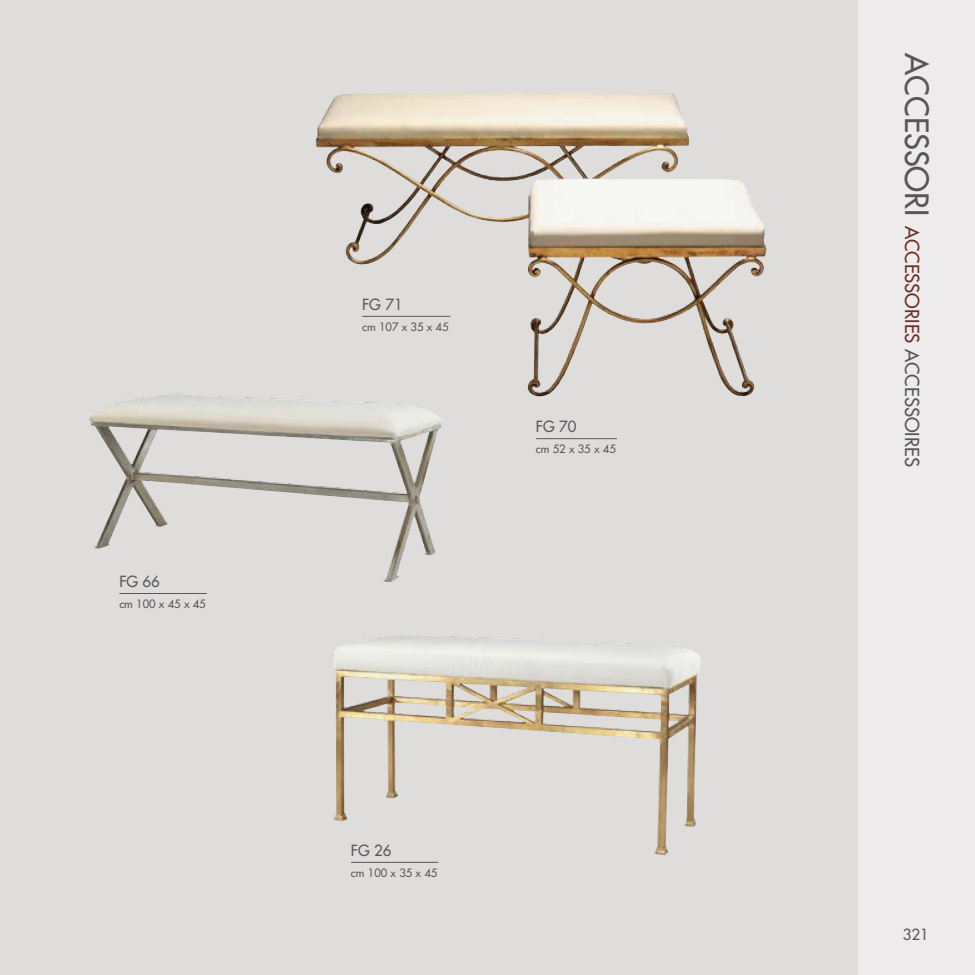
<style>
.page{position:relative;width:975px;height:975px;background:#fff}
.page>*{position:absolute;margin:0;border:0;box-sizing:border-box;transform-origin:0 0}
.t1{font:18.75px "Futura";color:#6b3027}
.t2{font:15px "Futura";color:#58595b}
.t3{font:11.25px "Futura";color:#58595b}
.s1{font-size:31.25px;color:#585657}
.s2{color:#585657}
</style>
<div class="page">
<div style="left:0;top:0;width:857px;height:974px;background:#dfdddc"></div>
<div style="left:857px;top:0;width:117px;height:974px;background:#edebeb"></div>
<img style="left:315px;top:93px;width:451px;height:304px">
<hr style="left:351px;top:862px;width:87px;height:1px;background:#58595b">
<hr style="left:362px;top:316px;width:88px;height:1px;background:#58595b">
<hr style="left:536px;top:438px;width:81px;height:1px;background:#58595b">
<img style="left:333px;top:635px;width:367px;height:220px">
<img style="left:89px;top:393px;width:355px;height:189px">
<hr style="left:119px;top:593px;width:88px;height:1px;background:#58595b">
<h2 class="t2" style="left:119px;top:571px;width:42px">FG 66</h2>
<p class="t3" style="left:119px;top:596px;width:88px">cm 100 x 45 x 45</p>
<h2 class="t2" style="left:362px;top:294px;width:42px">FG 71</h2>
<p class="t3" style="left:362px;top:319px;width:88px">cm 107 x 35 x 45</p>
<h2 class="t2" style="left:536px;top:416px;width:42px">FG 70</h2>
<p class="t3" style="left:536px;top:442px;width:81px">cm 52 x 35 x 45</p>
<h2 class="t2" style="left:351px;top:840px;width:42px">FG 26</h2>
<p class="t3" style="left:351px;top:865px;width:88px">cm 100 x 35 x 45</p>
<h1 class="t1" style="left:924px;top:53px;width:415px;rotate:90deg"><span class="s1">ACCESSORI</span> ACCESSORIES <span class="s2">ACCESSOIRES</span></h1>
<h2 class="t2" style="left:902px;top:924px;width:28px">321</h2>
</div>
